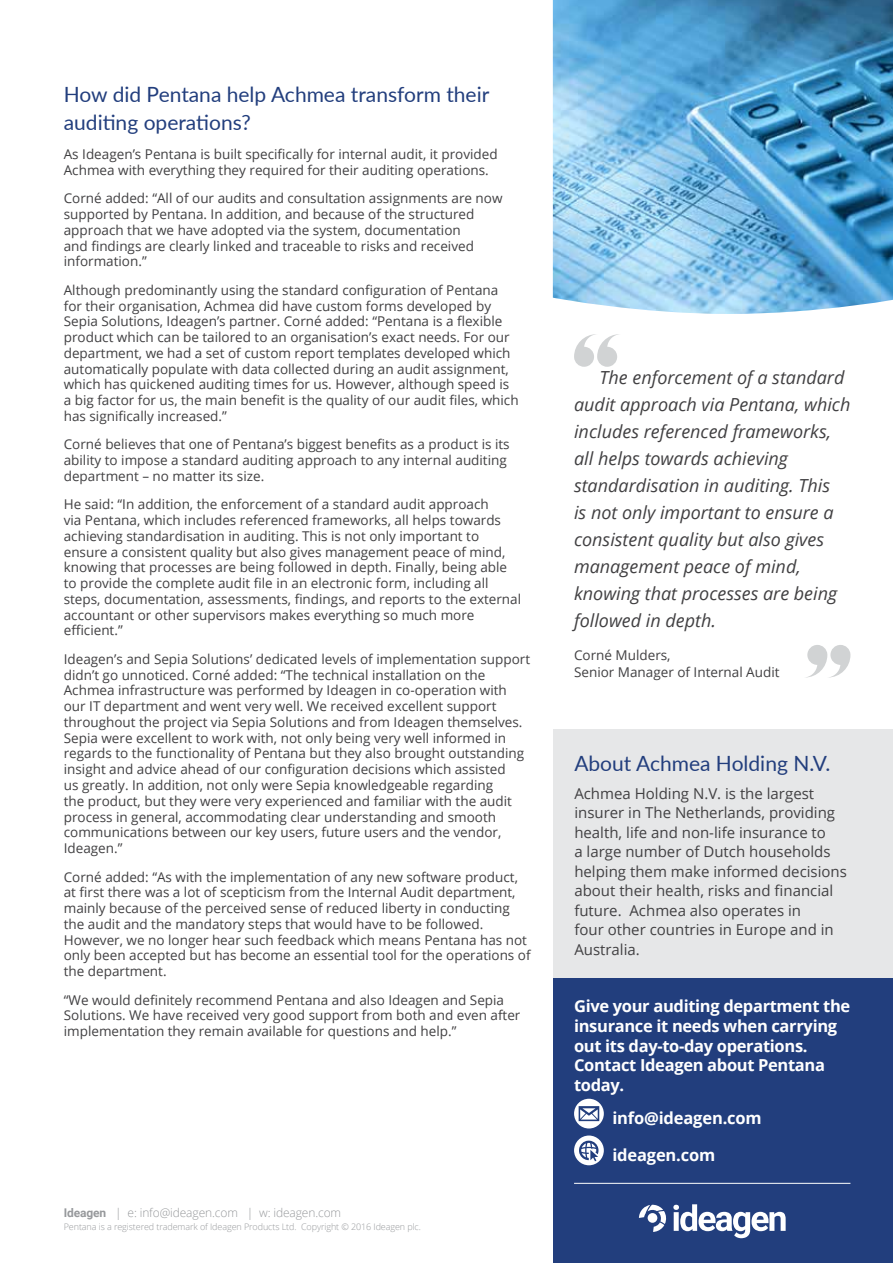
<style>
.page{position:relative;width:893px;height:1263px;background:#fff}
.page>*{position:absolute;margin:0;border:0;box-sizing:border-box;transform-origin:0 0}
.t1{font:21px/28.5px "Lato";color:#223e7d}
.t2{font:italic 18px/27px "Open Sans";color:#414042}
.t3{font:700 16.5px/19.8px "Open Sans";letter-spacing:-.02em;color:#fff}
.t4{font:15px/19.5px "Open Sans";color:#414042}
.t5{font:13.5px/15.8px "Open Sans";color:#414042}
.t6{font:300 12px "Open Sans";letter-spacing:-.01em;color:#97999c}
.t7{font:300 9px "Open Sans";letter-spacing:-.01em;color:#97999c}
.s1{font-family:"Roboto";font-weight:700}
</style>
<div class="page">
<div style="left:553px;top:729px;width:340px;height:298px;background:#e6e7e8"></div>
<img style="left:553px;top:0;width:340px;height:314px">
<div style="left:553px;top:978px;width:340px;height:285px;background:#223e7d"></div>
<svg style="left:574px;top:1099px;width:30px;height:29px"></svg>
<svg style="left:574px;top:1135px;width:30px;height:30px"></svg>
<svg style="left:579px;top:1106px;width:20px;height:15px"></svg>
<svg style="left:579px;top:1140px;width:19px;height:21px"></svg>
<svg style="left:639px;top:1204px;width:28px;height:28px"></svg>
<div style="left:648px;top:1213px;width:9px;height:10px;background:#fff;border-radius:50%"></div>
<svg style="left:673px;top:1204px;width:113px;height:34px"></svg>
<hr style="left:574px;top:1183px;width:276px;height:1px;background:#fff">
<svg style="left:574px;top:334px;width:45px;height:33px"></svg>
<svg style="left:807px;top:645px;width:43px;height:32px"></svg>
<h1 class="t1" style="left:64px;top:79px;width:427px">How did Pentana help Achmea transform their auditing operations?</h1>
<p class="t5" style="left:64px;top:146px;width:435px">As Ideagen’s Pentana is built specifically for internal audit, it provided<br>Achmea with everything they required for their auditing operations.</p>
<p class="t5" style="left:64px;top:190px;width:440px">Corné added: “All of our audits and consultation assignments are now supported by Pentana. In addition, and because of the structured approach that we have adopted via the system, documentation<br>and findings are clearly linked and traceable to risks and received information.”</p>
<p class="t5" style="left:64px;top:282px;width:456px">Although predominantly using the standard configuration of Pentana for their organisation, Achmea did have custom forms developed by Sepia Solutions, Ideagen’s partner. Corné added: “Pentana is a flexible product which can be tailored to an organisation’s exact needs. For our department, we had a set of custom report templates developed which automatically populate with data collected during an audit assignment, which has quickened auditing times for us. However, although speed is a big factor for us, the main benefit is the quality of our audit files, which has significally increased.”</p>
<p class="t5" style="left:64px;top:436px;width:447px">Corné believes that one of Pentana’s biggest benefits as a product is its ability to impose a standard auditing approach to any internal auditing department – no matter its size.</p>
<p class="t5" style="left:64px;top:496px;width:459px">He said: “In addition, the enforcement of a standard audit approach<br>via Pentana, which includes referenced frameworks, all helps towards achieving standardisation in auditing. This is not only important to ensure a consistent quality but also gives management peace of mind, knowing that processes are being followed in depth. Finally, being able to provide the complete audit file in an electronic form, including all steps, documentation, assessments, findings, and reports to the external accountant or other supervisors makes everything so much more efficient.”</p>
<p class="t5" style="left:64px;top:651px;width:468px">Ideagen’s and Sepia Solutions’ dedicated levels of implementation support didn’t go unnoticed. Corné added: “The technical installation on the Achmea infrastructure was performed by Ideagen in co-operation with our IT department and went very well. We received excellent support throughout the project via Sepia Solutions and from Ideagen themselves.<br>Sepia were excellent to work with, not only being very well informed in regards to the functionality of Pentana but they also brought outstanding insight and advice ahead of our configuration decisions which assisted<br>us greatly. In addition, not only were Sepia knowledgeable regarding<br>the product, but they were very experienced and familiar with the audit process in general, accommodating clear understanding and smooth communications between our key users, future users and the vendor, Ideagen.”</p>
<p class="t5" style="left:64px;top:868px;width:468px">Corné added: “As with the implementation of any new software product, at first there was a lot of scepticism from the Internal Audit department, mainly because of the perceived sense of reduced liberty in conducting the audit and the mandatory steps that would have to be followed.<br>However, we no longer hear such feedback which means Pentana has not only been accepted but has become an essential tool for the operations of the department.</p>
<p class="t5" style="left:64px;top:991px;width:458px">“We would definitely recommend Pentana and also Ideagen and Sepia<br>Solutions. We have received very good support from both and even after implementation they remain available for questions and help.”</p>
<p class="t6" style="left:64px;top:1204px;width:279px"><span class="s1">Ideagen</span> | e: info@ideagen.com | w: ideagen.com</p>
<p class="t7" style="left:64px;top:1221px;width:359px">Pentana is a registered trademark of Ideagen Products Ltd. Copyright © 2016 Ideagen plc.</p>
<p class="t2" style="left:574px;top:363px;width:278px;text-indent:26px">The enforcement of a standard audit approach via Pentana, which includes referenced frameworks, all helps towards achieving standardisation in auditing. This<br>is not only important to ensure a consistent quality but also gives management peace of mind, knowing that processes are being followed in depth.</p>
<p class="t5" style="left:574px;top:647px;width:207px;line-height:16.5px">Corné Mulders,<br>Senior Manager of Internal Audit</p>
<h1 class="t1" style="left:574px;top:748px;width:258px">About Achmea Holding N.V.</h1>
<p class="t4" style="left:574px;top:783px;width:274px">Achmea Holding N.V. is the largest insurer in The Netherlands, providing health, life and non-life insurance to<br>a large number of Dutch households helping them make informed decisions about their health, risks and financial future. Achmea also operates in<br>four other countries in Europe and in Australia.</p>
<p class="t3" style="left:574px;top:996px;width:278px">Give your auditing department the insurance it needs when carrying out its day-to-day operations.<br>Contact Ideagen about Pentana today.</p>
<p class="t3" style="left:612px;top:1107px;width:151px">info@ideagen.com</p>
<p class="t3" style="left:612px;top:1144px;width:105px">ideagen.com</p>
</div>
